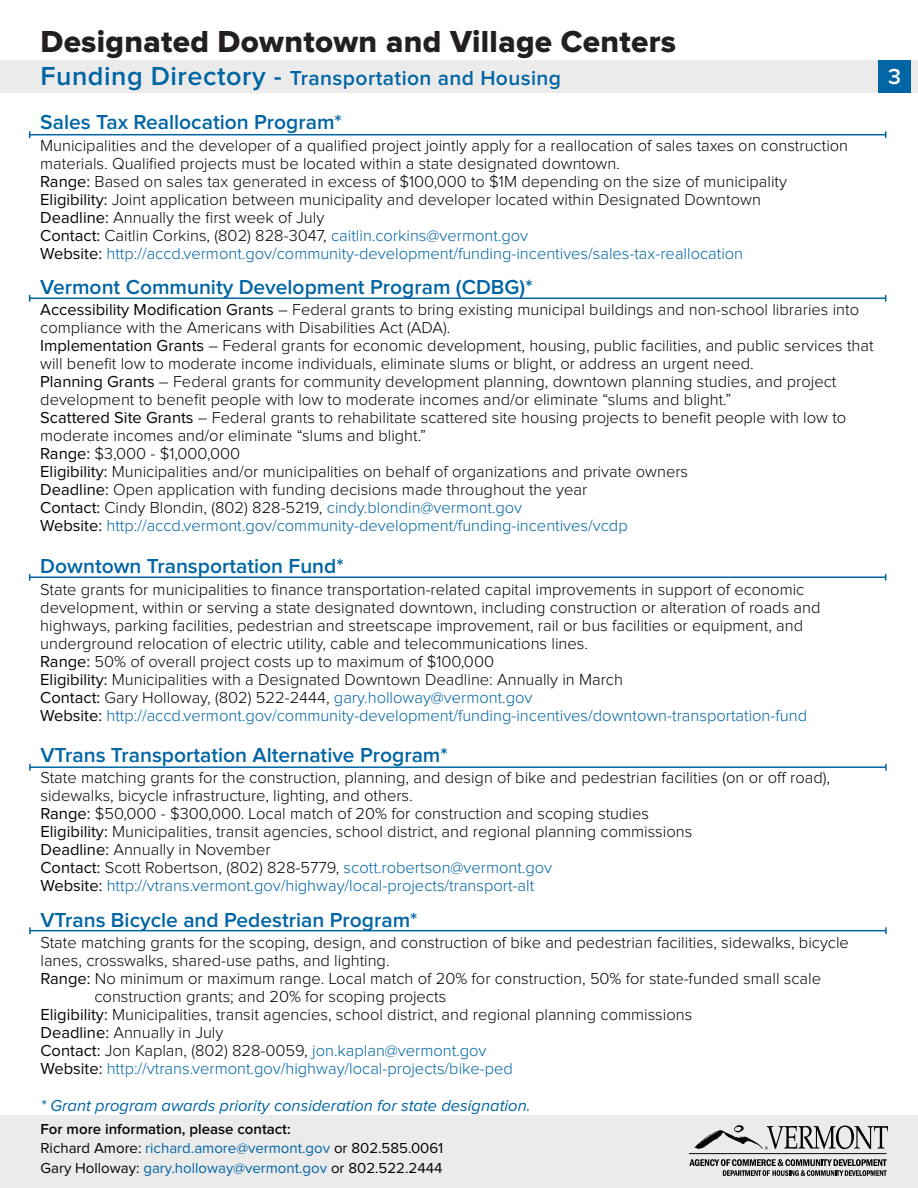
<style>
.page{position:relative;width:918px;height:1188px;background:#fff}
.page>*{position:absolute;margin:0;border:0;box-sizing:border-box;transform-origin:0 0}
.t1{font:31.5px "Proxima Nova Extrabld";letter-spacing:.01em;color:#231f20}
.t2{font:600 22.5px "Proxima Nova";color:#fff}
.Body_1{font:600 21px "Proxima Nova";color:#0065a4}
.Body_1-2{font:600 21px "Proxima Nova";letter-spacing:.02em;color:#0065a4}
.Main_Body{font:300 16.5px/18px "Proxima Nova";color:#040606}
.Main_Body-2{font:300 16.5px "Proxima Nova";color:#0065a4}
.Body_1-3{font:italic 16.5px "Proxima Nova";color:#0065a4}
.t3{font:15px "Proxima Nova";color:#040503}
.t4{font:600 15px "Proxima Nova";color:#070a07}
.s1{font-size:27px}
.s2{font-weight:400}
.s3{color:#0065a4}
.s4{font-weight:400;color:#040606}
</style>
<div class="page">
<div style="left:0;top:61px;width:918px;height:32px;background:#ecebeb"></div>
<div style="left:0;top:1116px;width:918px;height:72px;background:#ecebeb"></div>
<svg style="left:694px;top:1125px;width:194px;height:25px"></svg>
<hr style="left:689px;top:1153px;width:198px;height:1px;background:#040503">
<svg style="left:689px;top:1159px;width:198px;height:17px"></svg>
<hr style="left:30px;top:134px;width:856px;height:1px;background:#0065a4">
<hr style="left:30px;top:298px;width:856px;height:1px;background:#0065a4">
<hr style="left:30px;top:576px;width:856px;height:2px;background:#0065a4">
<hr style="left:30px;top:766px;width:856px;height:2px;background:#0065a4">
<svg style="left:29px;top:764px;width:2px;height:7px"></svg>
<svg style="left:885px;top:764px;width:2px;height:7px"></svg>
<hr style="left:30px;top:930px;width:856px;height:1px;background:#0065a4">
<svg style="left:29px;top:927px;width:2px;height:7px"></svg>
<svg style="left:885px;top:927px;width:2px;height:7px"></svg>
<div style="left:878px;top:61px;width:32px;height:32px;background:#0065a4"></div>
<p class="t1" style="left:40px;top:27px;width:637px">Designated Downtown and Village Centers</p>
<p class="Body_1-2" style="left:40px;top:68px;width:522px"><span class="s1">Funding Directory -</span> Transportation and Housing</p>
<p class="Body_1" style="left:40px;top:113px;width:303px">Sales Tax Reallocation Program*</p>
<p class="Main_Body" style="left:40px;top:137px;width:809px">Municipalities and the developer of a qualified project jointly apply for a reallocation of sales taxes on construction materials. Qualified projects must be located within a state designated downtown.</p>
<p class="Main_Body" style="left:40px;top:173px;width:748px"><span class="s2">Range:</span> Based on sales tax generated in excess of $100,000 to $1M depending on the size of municipality</p>
<p class="Main_Body" style="left:40px;top:191px;width:722px"><span class="s2">Eligibility:</span> Joint application between municipality and developer located within Designated Downtown</p>
<p class="Main_Body" style="left:40px;top:209px;width:286px"><span class="s2">Deadline:</span> Annually the first week of July</p>
<p class="Main_Body" style="left:40px;top:227px;width:489px"><span class="s2">Contact:</span> Caitlin Corkins, (802) 828-3047, <span class="s3">caitlin.corkins@vermont.gov</span></p>
<p class="Main_Body-2" style="left:40px;top:246px;width:704px"><span class="s4">Website:</span> http://accd.vermont.gov/community-development/funding-incentives/sales-tax-reallocation</p>
<p class="Body_1" style="left:40px;top:277px;width:494px">Vermont Community Development Program (CDBG)*</p>
<p class="Main_Body" style="left:40px;top:302px;width:820px"><span class="s2">Accessibility Modification Grants</span> – Federal grants to bring existing municipal buildings and non-school libraries into compliance with the Americans with Disabilities Act (ADA).</p>
<p class="Main_Body" style="left:40px;top:338px;width:835px"><span class="s2">Implementation Grants</span> – Federal grants for economic development, housing, public facilities, and public services that will benefit low to moderate income individuals, eliminate slums or blight, or address an urgent need.</p>
<p class="Main_Body" style="left:40px;top:374px;width:798px"><span class="s2">Planning Grants</span> – Federal grants for community development planning, downtown planning studies, and project development to benefit people with low to moderate incomes and/or eliminate “slums and blight.”</p>
<p class="Main_Body" style="left:40px;top:410px;width:808px"><span class="s2">Scattered Site Grants</span> – Federal grants to rehabilitate scattered site housing projects to benefit people with low to moderate incomes and/or eliminate “slums and blight.”</p>
<p class="Main_Body" style="left:40px;top:446px;width:201px"><span class="s2">Range:</span> $3,000 - $1,000,000</p>
<p class="Main_Body" style="left:40px;top:464px;width:649px"><span class="s2">Eligibility:</span> Municipalities and/or municipalities on behalf of organizations and private owners</p>
<p class="Main_Body" style="left:40px;top:482px;width:549px"><span class="s2">Deadline:</span> Open application with funding decisions made throughout the year</p>
<p class="Main_Body" style="left:40px;top:500px;width:483px"><span class="s2">Contact:</span> Cindy Blondin, (802) 828-5219, <span class="s3">cindy.blondin@vermont.gov</span></p>
<p class="Main_Body-2" style="left:40px;top:518px;width:589px"><span class="s4">Website:</span> http://accd.vermont.gov/community-development/funding-incentives/vcdp</p>
<p class="Body_1" style="left:40px;top:557px;width:305px">Downtown Transportation Fund*</p>
<p class="Main_Body" style="left:40px;top:581px;width:782px">State grants for municipalities to finance transportation-related capital improvements in support of economic development, within or serving a state designated downtown, including construction or alteration of roads and highways, parking facilities, pedestrian and streetscape improvement, rail or bus facilities or equipment, and underground relocation of electric utility, cable and telecommunications lines.</p>
<p class="Main_Body" style="left:40px;top:653px;width:455px"><span class="s2">Range:</span> 50% of overall project costs up to maximum of $100,000</p>
<p class="Main_Body" style="left:40px;top:671px;width:584px"><span class="s2">Eligibility:</span> Municipalities with a Designated Downtown Deadline: Annually in March</p>
<p class="Main_Body" style="left:40px;top:689px;width:494px"><span class="s2">Contact:</span> Gary Holloway, (802) 522-2444, <span class="s3">gary.holloway@vermont.gov</span></p>
<p class="Main_Body-2" style="left:40px;top:708px;width:768px"><span class="s4">Website:</span> http://accd.vermont.gov/community-development/funding-incentives/downtown-transportation-fund</p>
<p class="Body_1" style="left:40px;top:745px;width:409px">VTrans Transportation Alternative Program*</p>
<p class="Main_Body" style="left:40px;top:769px;width:791px">State matching grants for the construction, planning, and design of bike and pedestrian facilities (on or off road), sidewalks, bicycle infrastructure, lighting, and others.</p>
<p class="Main_Body" style="left:40px;top:805px;width:610px"><span class="s2">Range:</span> $50,000 - $300,000. Local match of 20% for construction and scoping studies</p>
<p class="Main_Body" style="left:40px;top:823px;width:653px"><span class="s2">Eligibility:</span> Municipalities, transit agencies, school district, and regional planning commissions</p>
<p class="Main_Body" style="left:40px;top:841px;width:232px"><span class="s2">Deadline:</span> Annually in November</p>
<p class="Main_Body" style="left:40px;top:859px;width:513px"><span class="s2">Contact:</span> Scott Robertson, (802) 828-5779, <span class="s3">scott.robertson@vermont.gov</span></p>
<p class="Main_Body-2" style="left:40px;top:878px;width:495px"><span class="s4">Website:</span> http://vtrans.vermont.gov/highway/local-projects/transport-alt</p>
<p class="Body_1" style="left:40px;top:910px;width:379px">VTrans Bicycle and Pedestrian Program*</p>
<p class="Main_Body" style="left:40px;top:934px;width:810px">State matching grants for the scoping, design, and construction of bike and pedestrian facilities, sidewalks, bicycle lanes, crosswalks, shared-use paths, and lighting.</p>
<p class="Main_Body" style="left:95px;top:970px;width:728px;text-indent:-54px"><span class="s2">Range:</span> No minimum or maximum range. Local match of 20% for construction, 50% for state-funded small scale construction grants; and 20% for scoping projects</p>
<p class="Main_Body" style="left:40px;top:1006px;width:653px"><span class="s2">Eligibility:</span> Municipalities, transit agencies, school district, and regional planning commissions</p>
<p class="Main_Body" style="left:40px;top:1024px;width:184px"><span class="s2">Deadline:</span> Annually in July</p>
<p class="Main_Body" style="left:40px;top:1042px;width:448px"><span class="s2">Contact:</span> Jon Kaplan, (802) 828-0059, <span class="s3">jon.kaplan@vermont.gov</span></p>
<p class="Main_Body-2" style="left:40px;top:1061px;width:474px"><span class="s4">Website:</span> http://vtrans.vermont.gov/highway/local-projects/bike-ped</p>
<p class="Body_1-3" style="left:40px;top:1098px;width:492px">* Grant program awards priority consideration for state designation.</p>
<p class="t4" style="left:40px;top:1122px;width:252px">For more information, please contact:</p>
<p class="t3" style="left:40px;top:1141px;width:404px">Richard Amore: <span class="s3">richard.amore@vermont.gov</span> or 802.585.0061</p>
<p class="t3" style="left:40px;top:1161px;width:404px">Gary Holloway: <span class="s3">gary.holloway@vermont.gov</span> or 802.522.2444</p>
<p class="t2" style="left:888px;top:66px;width:14px">3</p>
</div>
